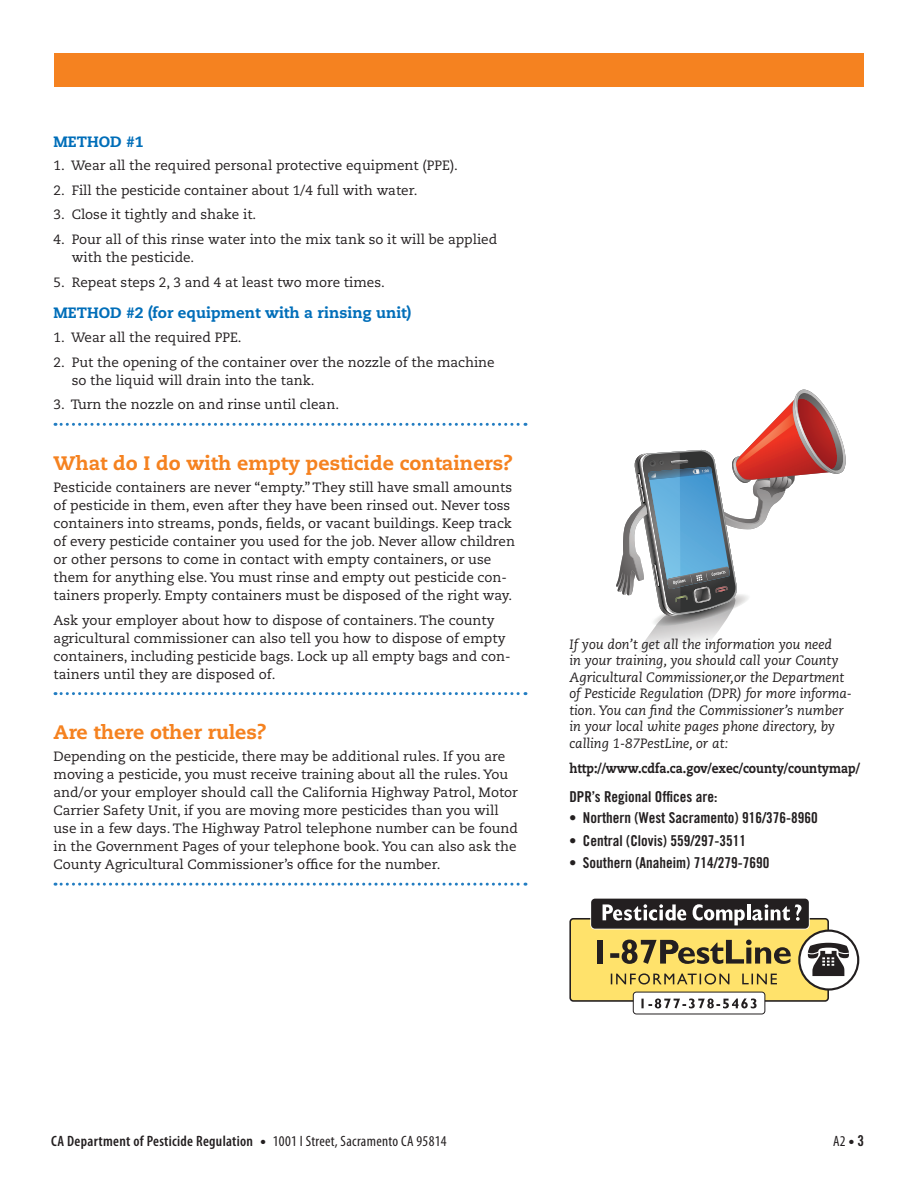
<style>
.page{position:relative;width:918px;height:1188px;background:#fff}
.page>*{position:absolute;margin:0;border:0;box-sizing:border-box;transform-origin:0 0}
.Question{font:800 19.5px "Caecilia LT Std";color:#f58220}
.t1{font:15px "Trade Gothic LT Std Bd Cn 20";color:#231f20}
.subhead{font:800 15px "Caecilia LT Std";color:#006eb9}
.t2{font:condensed 15px "Myriad Pro";letter-spacing:.02em;color:#231f20}
.t3{font:600 condensed 15px "Myriad Pro";letter-spacing:.02em;color:#231f20}
.Answer_body_copy_NO{font:13.5px/18px "Caecilia LT Std";color:#231f20}
.Answer_body_last_lin{font:13.5px/18px "Caecilia LT Std";color:#231f20}
.t4{font:italic 13.5px/16.5px "Caecilia LT Std";color:#231f20}
.t5{font:800 13.5px "Caecilia LT Std";color:#231f20;scale:.88 1}
.s1{font-family:"Trade Gothic LT Std Bd Cn 20";font-stretch:normal}
</style>
<div class="page">
<div style="left:54px;top:53px;width:810px;height:33px;background:#f58220"></div>
<svg style="left:55px;top:423px;width:471px;height:3px"></svg>
<svg style="left:55px;top:692px;width:471px;height:3px"></svg>
<svg style="left:55px;top:883px;width:471px;height:3px"></svg>
<svg style="left:616px;top:390px;width:230px;height:254px"></svg>
<div style="left:570px;top:919px;width:258px;height:82px;background:#ffe26b;border-radius:3px"></div>
<div style="left:569px;top:918px;width:260px;height:84px;border:2px solid #231f20;border-radius:3px"></div>
<div style="left:590px;top:898px;width:220px;height:31px;border:3px solid #fff;border-radius:3px"></div>
<div style="left:592px;top:899px;width:216px;height:29px;background:#231f20;border-radius:3px"></div>
<div style="left:591px;top:899px;width:218px;height:30px;border:2px solid #231f20;border-radius:3px"></div>
<div style="left:597px;top:940px;width:5px;height:24px;background:#231f20"></div>
<div style="left:610px;top:953px;width:9px;height:5px;background:#231f20"></div>
<svg style="left:622px;top:940px;width:169px;height:24px"></svg>
<svg style="left:611px;top:973px;width:118px;height:12px"></svg>
<svg style="left:742px;top:974px;width:35px;height:10px"></svg>
<svg style="left:799px;top:931px;width:59px;height:59px"></svg>
<div style="left:798px;top:930px;width:61px;height:61px;border:2px solid #231f20;border-radius:50%"></div>
<svg style="left:808px;top:943px;width:41px;height:33px"></svg>
<div style="left:633px;top:992px;width:132px;height:22px;background:#fff;border-radius:3px"></div>
<div style="left:633px;top:992px;width:132px;height:22px;border:1px solid #231f20;border-radius:3px"></div>
<svg style="left:641px;top:998px;width:116px;height:10px"></svg>
<svg style="left:603px;top:904px;width:83px;height:17px"></svg>
<svg style="left:693px;top:904px;width:52px;height:21px"></svg>
<hr style="left:747px;top:904px;width:3px;height:16px;background:#fff">
<svg style="left:752px;top:904px;width:50px;height:17px"></svg>
<p class="subhead" style="left:54px;top:132px;width:92px">METHOD #1</p>
<p class="Answer_body_copy_NO" style="left:54px;top:157px;width:406px">1. Wear all the required personal protective equipment (PPE).</p>
<p class="Answer_body_copy_NO" style="left:54px;top:181px;width:366px">2. Fill the pesticide container about 1/4 full with water.</p>
<p class="Answer_body_copy_NO" style="left:54px;top:206px;width:204px">3. Close it tightly and shake it.</p>
<p class="Answer_body_copy_NO" style="left:72px;top:231px;width:427px;text-indent:-18px">4. Pour all of this rinse water into the mix tank so it will be applied with the pesticide.</p>
<p class="Answer_body_copy_NO" style="left:54px;top:273px;width:333px">5. Repeat steps 2, 3 and 4 at least two more times.</p>
<p class="subhead" style="left:54px;top:304px;width:359px">METHOD #2 (for equipment with a rinsing unit)</p>
<p class="Answer_body_copy_NO" style="left:54px;top:328px;width:190px">1. Wear all the required PPE.</p>
<p class="Answer_body_copy_NO" style="left:72px;top:353px;width:424px;text-indent:-18px">2. Put the opening of the container over the nozzle of the machine so the liquid will drain into the tank.</p>
<p class="Answer_body_last_lin" style="left:54px;top:396px;width:287px">3. Turn the nozzle on and rinse until clean.</p>
<p class="Question" style="left:54px;top:451px;width:461px">What do I do with empty pesticide containers?</p>
<p class="Answer_body_copy_NO" style="left:54px;top:478px;width:463px">Pesticide containers are never “empty.” They still have small amounts of pesticide in them, even after they have been rinsed out. Never toss containers into streams, ponds, fields, or vacant buildings. Keep track of every pesticide container you used for the job. Never allow children or other persons to come in contact with empty containers, or use them for anything else. You must rinse and empty out pesticide con&shy;tainers properly. Empty containers must be disposed of the right way.</p>
<p class="Answer_body_last_lin" style="left:54px;top:611px;width:459px">Ask your employer about how to dispose of containers. The county agricultural commissioner can also tell you how to dispose of empty containers, including pesticide bags. Lock up all empty bags and con&shy;tainers until they are disposed of.</p>
<p class="Question" style="left:54px;top:720px;width:214px">Are there other rules?</p>
<p class="Answer_body_last_lin" style="left:54px;top:748px;width:466px">Depending on the pesticide, there may be additional rules. If you are moving a pesticide, you must receive training about all the rules. You and/or your employer should call the California Highway Patrol, Motor Carrier Safety Unit, if you are moving more pesticides than you will use in a few days. The Highway Patrol telephone number can be found in the Government Pages of your telephone book. You can also ask the County Agricultural Commissioner’s office for the number.</p>
<p class="t4" style="left:569px;top:636px;width:284px">If you don’t get all the information you need<br>in your training, you should call your County Agricultural Commissioner,or the Department of Pesticide Regulation (DPR) for more informa&shy;tion. You can find the Commissioner’s number in your local white pages phone directory, by calling 1-87PestLine, or at:</p>
<p class="t5" style="left:569px;top:760px;width:332px">http://www.cdfa.ca.gov/exec/county/countymap/</p>
<p class="t1" style="left:569px;top:787px;width:149px">DPR’s Regional Offices are:</p>
<p class="t1" style="left:570px;top:809px;width:250px">● Northern (West Sacramento) 916/376-8960</p>
<p class="t1" style="left:570px;top:831px;width:178px">● Central (Clovis) 559/297-3511</p>
<p class="t1" style="left:570px;top:854px;width:201px">● Southern (Anaheim) 714/279-7690</p>
<p class="t3" style="left:51px;top:1132px;width:203px">CA Department of Pesticide Regulation</p>
<p class="t2" style="left:261px;top:1132px;width:187px">● 1001 I Street, Sacramento CA 95814</p>
<p class="t2" style="left:833px;top:1132px;width:33px">A2 ● <span class="s1">3</span></p>
</div>
